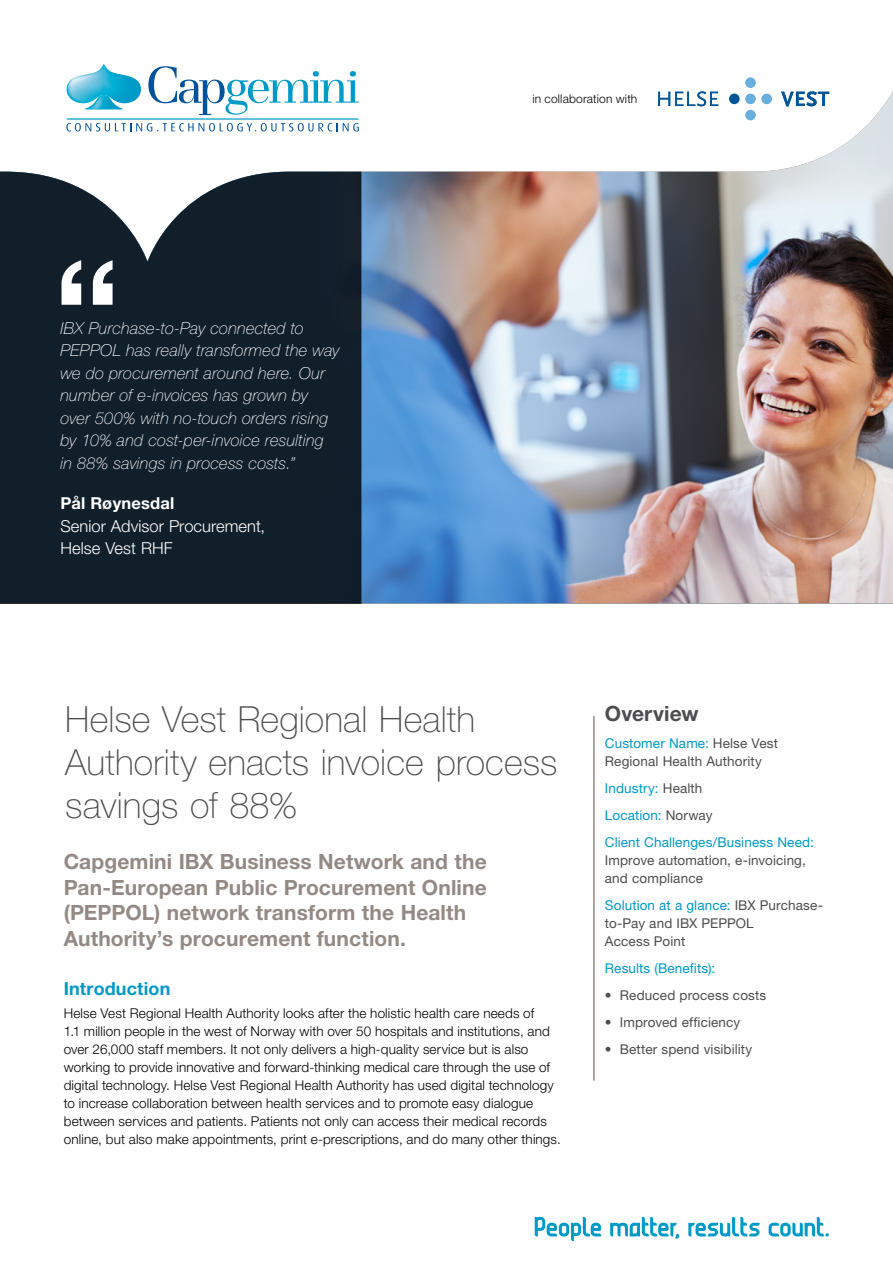
<style>
.page{position:relative;width:893px;height:1263px;background:#fff}
.page>*{position:absolute;margin:0;border:0;box-sizing:border-box;transform-origin:0 0}
.t1{font:500 157.5px "Helvetica Neue LT Pro";color:#fff}
.t2{font:100 36px/43.2px "Helvetica Neue LT Pro";letter-spacing:.005em;color:#4d4d4f}
.t3{font:700 21px/25.5px "Helvetica Neue LT Pro";letter-spacing:.005em;color:#948a85}
.t4{font:700 21px "Helvetica Neue LT Pro";letter-spacing:.005em;color:#4d4d4f}
.t5{font:700 18px "Helvetica Neue LT Pro";letter-spacing:.005em;color:#0098c6}
.t6{font:italic 100 16.5px/22.5px "Helvetica Neue LT Pro";letter-spacing:.015em;color:#fff}
.t7{font:300 16.5px/22.5px "Helvetica Neue LT Pro";color:#fff}
.t8{font:700 16.5px "Helvetica Neue LT Pro";letter-spacing:.01em;color:#fff}
.t9{font:300 13.5px/18px "Helvetica Neue LT Pro";letter-spacing:.01em;color:#000}
.t10{font:13.5px/18px "Helvetica Neue LT Pro";letter-spacing:.01em;color:#4d4d4f}
.t11{font:13.5px/27px "Helvetica Neue LT Pro";letter-spacing:.01em;color:#0098c6}
.t12{font:300 12px "Helvetica Neue LT Pro";letter-spacing:.015em;color:#000}
.s1{color:#0098c6}
.s2{color:#4d4d4f}
</style>
<div class="page">
<img style="left:0;top:85px;width:893px;height:518px">
<svg style="left:67px;top:64px;width:74px;height:45px"></svg>
<svg style="left:148px;top:66px;width:211px;height:49px"></svg>
<svg style="left:66px;top:123px;width:293px;height:8px"></svg>
<hr style="left:67px;top:118px;width:291px;height:2px;background:#009ac7">
<svg style="left:535px;top:1217px;width:66px;height:24px"></svg>
<svg style="left:610px;top:1217px;width:69px;height:21px"></svg>
<svg style="left:769px;top:1217px;width:60px;height:19px"></svg>
<svg style="left:688px;top:1217px;width:72px;height:19px"></svg>
<div style="left:0;top:172px;width:361px;height:432px;background:#111f2b"></div>
<hr style="left:593px;top:716px;width:2px;height:364px;background:#948a85">
<div style="left:745px;top:77px;width:11px;height:11px;background:#68aedf;border-radius:50%"></div>
<div style="left:745px;top:94px;width:11px;height:10px;background:#68aedf;border-radius:50%"></div>
<div style="left:729px;top:94px;width:11px;height:10px;background:#005699;border-radius:50%"></div>
<div style="left:761px;top:94px;width:11px;height:10px;background:#68aedf;border-radius:50%"></div>
<div style="left:745px;top:110px;width:11px;height:10px;background:#68aedf;border-radius:50%"></div>
<svg style="left:658px;top:91px;width:60px;height:15px"></svg>
<svg style="left:781px;top:91px;width:48px;height:15px"></svg>
<h1 class="t1" style="left:52px;top:223px;width:71px">“</h1>
<p class="t6" style="left:60px;top:317px;width:281px">IBX Purchase-to-Pay connected to PEPPOL has really transformed the way we do procurement around here. Our number of e-invoices has grown by over 500% with no-touch orders rising by 10% and cost-per-invoice resulting<br>in 88% savings in process costs.”</p>
<p class="t8" style="left:60px;top:493px;width:115px">Pål Røynesdal</p>
<p class="t7" style="left:60px;top:514px;width:206px">Senior Advisor Procurement,<br>Helse Vest RHF</p>
<p class="t12" style="left:532px;top:92px;width:106px">in collaboration with</p>
<h2 class="t2" style="left:65px;top:697px;width:494px">Helse Vest Regional Health<br>Authority enacts invoice process savings of 88%</h2>
<h3 class="t3" style="left:64px;top:848px;width:425px">Capgemini IBX Business Network and the Pan-European Public Procurement Online (PEPPOL) network transform the Health Authority’s procurement function.</h3>
<h3 class="t5" style="left:64px;top:978px;width:108px">Introduction</h3>
<p class="t9" style="left:64px;top:1004px;width:499px">Helse Vest Regional Health Authority looks after the holistic health care needs of<br>1.1 million people in the west of Norway with over 50 hospitals and institutions, and over 26,000 staff members. It not only delivers a high-quality service but is also working to provide innovative and forward-thinking medical care through the use of digital technology. Helse Vest Regional Health Authority has used digital technology to increase collaboration between health services and to promote easy dialogue between services and patients. Patients not only can access their medical records online, but also make appointments, print e-prescriptions, and do many other things.</p>
<h3 class="t4" style="left:605px;top:700px;width:95px">Overview</h3>
<p class="t10" style="left:605px;top:734px;width:175px"><span class="s1">Customer Name:</span> Helse Vest<br>Regional Health Authority</p>
<p class="t11" style="left:605px;top:774px;width:210px">Industry: <span class="s2">Health<br></span>Location: <span class="s2">Norway<br></span>Client Challenges/Business Need:</p>
<p class="t10" style="left:605px;top:851px;width:202px">Improve automation, e-invoicing, and compliance</p>
<p class="t10" style="left:605px;top:896px;width:220px"><span class="s1">Solution at a glance:</span> IBX Purchase&shy;to-Pay and IBX PEPPOL<br>Access Point</p>
<p class="t11" style="left:605px;top:954px;width:112px">Results (Benefits):</p>
<p class="t10" style="left:605px;top:986px;width:163px">• Reduced process costs</p>
<p class="t10" style="left:605px;top:1013px;width:137px">• Improved efficiency</p>
<p class="t10" style="left:605px;top:1040px;width:149px">• Better spend visibility</p>
</div>
